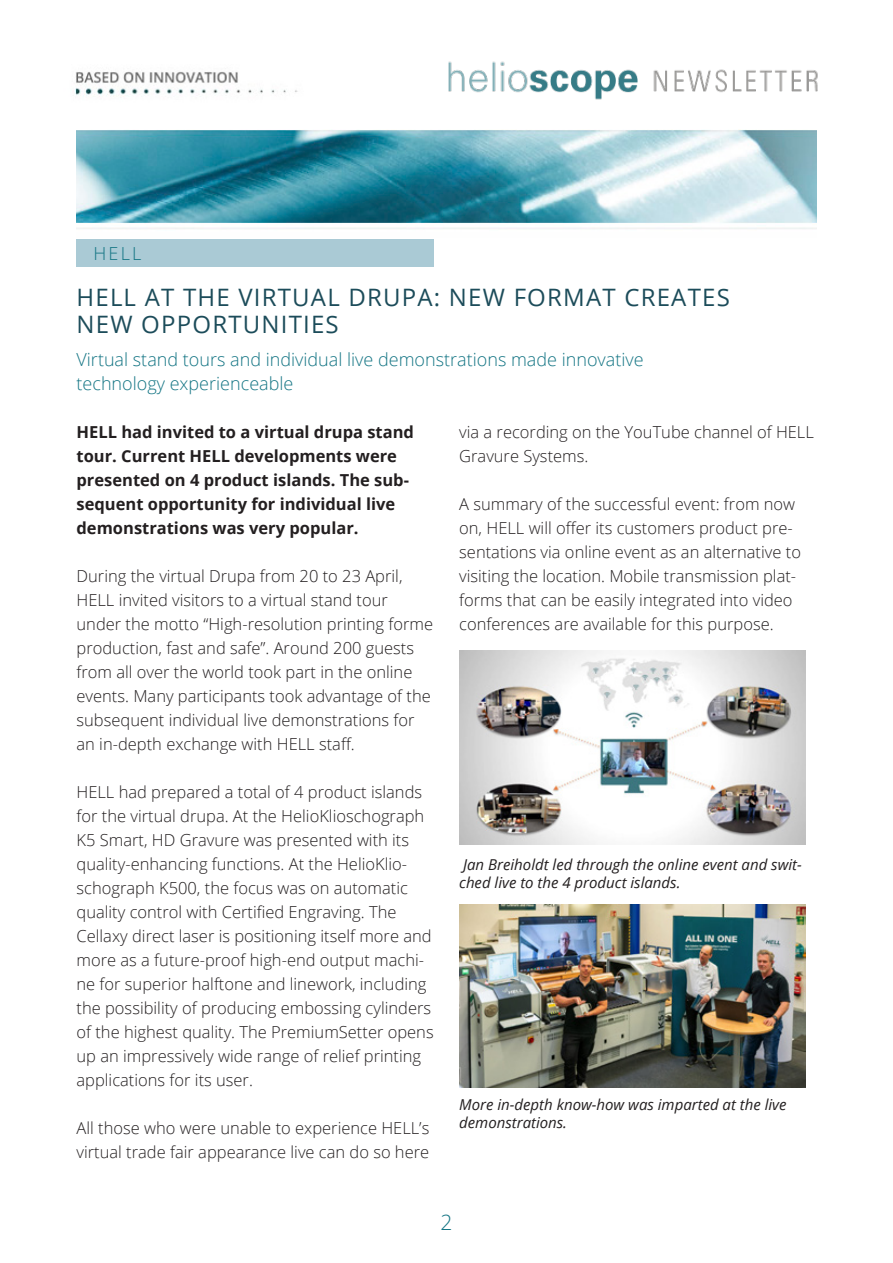
<style>
.page{position:relative;width:893px;height:1263px;background:#fff}
.page>*{position:absolute;margin:0;border:0;box-sizing:border-box;transform-origin:0 0}
.Headline_Artikel{font:24px/27px "Open Sans";letter-spacing:.05em;color:#1c4c5a}
.t1{font:300 21px "Open Sans";color:#147584}
.Subline_Artikel{font:300 18px/24px "Open Sans";color:#147584}
.Fließtext_Artikel{font:300 16.5px/24px "Open Sans";color:#231f20}
.Vorspann_Artikel{font:700 16.5px/24px "Open Sans";color:#231f20}
.BU_Artikel{font:italic 15px/18px "Open Sans";color:#231f20}
</style>
<div class="page">
<img style="left:77px;top:130px;width:739px;height:99px">
<img style="left:75px;top:71px;width:223px;height:26px">
<img style="left:449px;top:61px;width:369px;height:39px">
<img style="left:459px;top:651px;width:346px;height:194px">
<img style="left:459px;top:905px;width:346px;height:183px">
<div style="left:77px;top:239px;width:357px;height:28px;background:#aacad5"></div>
<p class="Subline_Artikel" style="left:94px;top:241px;width:49px">HELL</p>
<p class="Headline_Artikel" style="left:77px;top:284px;width:655px">HELL AT THE VIRTUAL DRUPA: NEW FORMAT CREATES<br>NEW OPPORTUNITIES</p>
<p class="Subline_Artikel" style="left:77px;top:347px;width:569px">Virtual stand tours and individual live demonstrations made innovative technology experienceable</p>
<p class="Vorspann_Artikel" style="left:77px;top:420px;width:339px">HELL had invited to a virtual drupa stand tour. Current HELL developments were presented on 4 product islands. The sub&shy;sequent opportunity for individual live demonstrations was very popular.</p>
<p class="Fließtext_Artikel" style="left:77px;top:564px;width:358px">During the virtual Drupa from 20 to 23 April, HELL invited visitors to a virtual stand tour under the motto “High-resolution printing forme production, fast and safe”. Around 200 guests from all over the world took part in the online events. Many participants took advantage of the subsequent individual live demonstrations for an in-depth exchange with HELL staff.</p>
<p class="Fließtext_Artikel" style="left:77px;top:780px;width:359px">HELL had prepared a total of 4 product islands for the virtual drupa. At the HelioKlioschograph K5 Smart, HD Gravure was presented with its quality-enhancing functions. At the HelioKlio&shy;schograph K500, the focus was on automatic quality control with Certified Engraving. The Cellaxy direct laser is positioning itself more and more as a future-proof high-end output machi&shy;ne for superior halftone and linework, including the possibility of producing embossing cylinders of the highest quality. The PremiumSetter opens up an impressively wide range of relief printing applications for its user.</p>
<p class="Fließtext_Artikel" style="left:77px;top:1116px;width:354px">All those who were unable to experience HELL’s virtual trade fair appearance live can do so here</p>
<p class="Fließtext_Artikel" style="left:459px;top:420px;width:356px">via a recording on the YouTube channel of HELL<br>Gravure Systems.</p>
<p class="Fließtext_Artikel" style="left:459px;top:492px;width:343px">A summary of the successful event: from now on, HELL will offer its customers product pre&shy;sentations via online event as an alternative to visiting the location. Mobile transmission plat&shy;forms that can be easily integrated into video conferences are available for this purpose.</p>
<p class="BU_Artikel" style="left:459px;top:855px;width:344px">Jan Breiholdt led through the online event and swit&shy;ched live to the 4 product islands.</p>
<p class="BU_Artikel" style="left:459px;top:1095px;width:329px">More in-depth know-how was imparted at the live demonstrations.</p>
<p class="t1" style="left:440px;top:1208px;width:13px">2</p>
</div>
